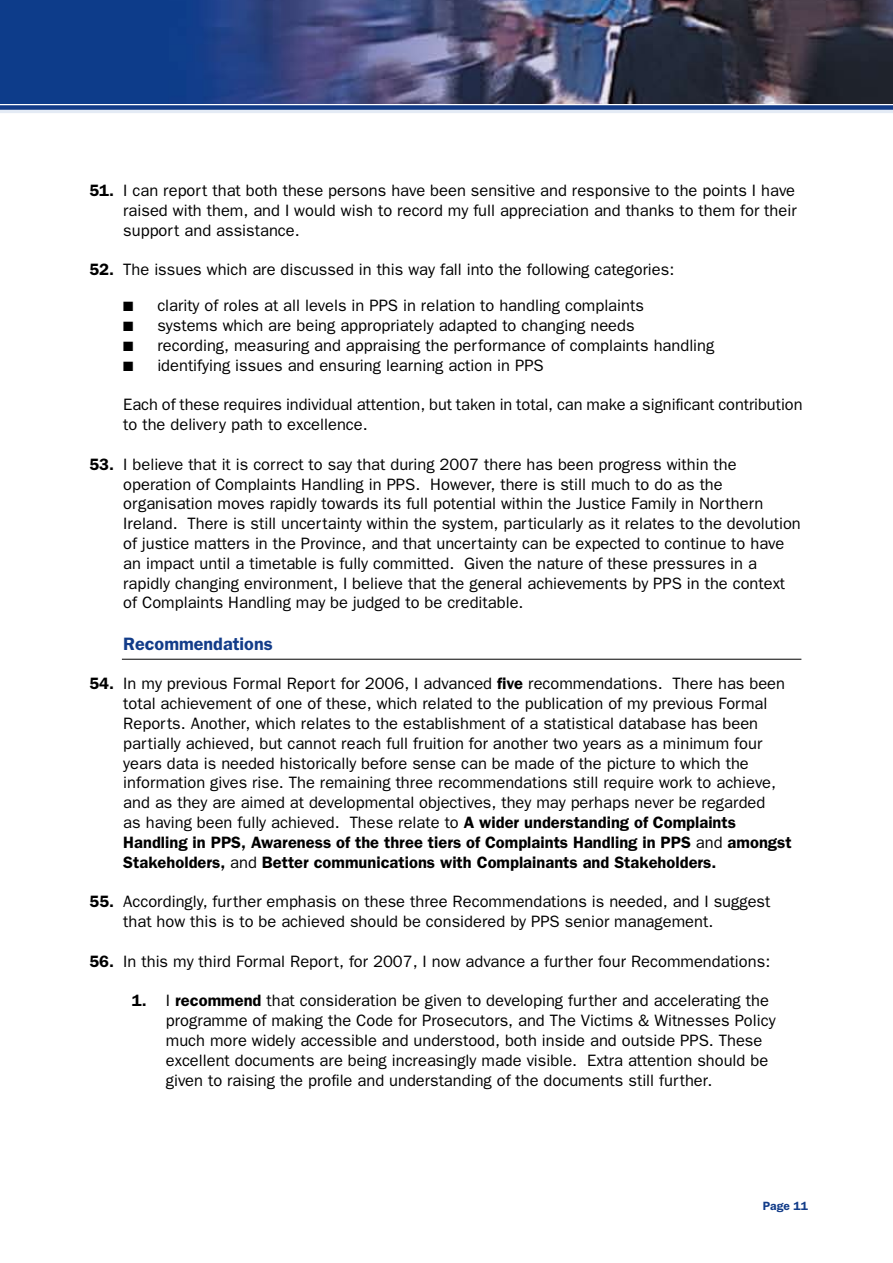
<style>
.page{position:relative;width:893px;height:1263px;background:#fff}
.page>*{position:absolute;margin:0;border:0;box-sizing:border-box;transform-origin:0 0}
.t1{font:600 18px "Franklin Gothic";color:#123c89}
.t2{font:16.5px/19.8px "Franklin Gothic";color:#000}
.t3{font:13.5px "Zapf Dingbats ITC";color:#000}
.t4{font:600 12px "Franklin Gothic";color:#123c89}
.s1{font-weight:600}
</style>
<div class="page">
<hr style="left:0;top:110px;width:893px;height:3px;background:#e4ebf5">
<div style="left:0;top:105px;width:893px;height:5px;background:#123c89"></div>
<hr style="left:122px;top:659px;width:679px;height:1px;background:#000">
<img style="left:0;top:0;width:893px;height:103px">
<p class="t2" style="left:123px;top:180px;width:675px;text-align:justify;text-indent:-34px"><span class="s1">51.</span> I can report that both these persons have been sensitive and responsive to the points I have raised with them, and I would wish to record my full appreciation and thanks to them for their support and assistance.</p>
<p class="t2" style="left:89px;top:260px;width:587px"><span class="s1">52.</span> The issues which are discussed in this way fall into the following categories:</p>
<p class="t3" style="left:123px;top:300px;width:12px">■</p>
<p class="t2" style="left:157px;top:296px;width:488px">clarity of roles at all levels in PPS in relation to handling complaints</p>
<p class="t3" style="left:123px;top:320px;width:12px">■</p>
<p class="t2" style="left:157px;top:315px;width:479px">systems which are being appropriately adapted to changing needs</p>
<p class="t3" style="left:123px;top:340px;width:12px">■</p>
<p class="t2" style="left:157px;top:335px;width:559px">recording, measuring and appraising the performance of complaints handling</p>
<p class="t3" style="left:123px;top:360px;width:12px">■</p>
<p class="t2" style="left:157px;top:355px;width:388px">identifying issues and ensuring learning action in PPS</p>
<p class="t2" style="left:123px;top:395px;width:681px">Each of these requires individual attention, but taken in total, can make a significant contribution to the delivery path to excellence.</p>
<p class="t2" style="left:123px;top:454px;width:679px;text-indent:-34px"><span class="s1">53.</span> I believe that it is correct to say that during 2007 there has been progress within the operation of Complaints Handling in PPS. However, there is still much to do as the organisation moves rapidly towards its full potential within the Justice Family in Northern Ireland. There is still uncertainty within the system, particularly as it relates to the devolution of justice matters in the Province, and that uncertainty can be expected to continue to have an impact until a timetable is fully committed. Given the nature of these pressures in a rapidly changing environment, I believe that the general achievements by PPS in the context of Complaints Handling may be judged to be creditable.</p>
<p class="t1" style="left:123px;top:633px;width:151px">Recommendations</p>
<p class="t2" style="left:123px;top:674px;width:670px;text-indent:-34px"><span class="s1">54.</span> In my previous Formal Report for 2006, I advanced <span class="s1">five</span> recommendations. There has been total achievement of one of these, which related to the publication of my previous Formal Reports. Another, which relates to the establishment of a statistical database has been partially achieved, but cannot reach full fruition for another two years as a minimum four years data is needed historically before sense can be made of the picture to which the information gives rise. The remaining three recommendations still require work to achieve, and as they are aimed at developmental objectives, they may perhaps never be regarded<br>as having been fully achieved. These relate to <span class="s1">A wider understanding of Complaints Handling in PPS, Awareness of the three tiers of Complaints Handling in PPS</span> and <span class="s1">amongst Stakeholders,</span> and <span class="s1">Better communications with Complainants and Stakeholders.</span></p>
<p class="t2" style="left:123px;top:891px;width:649px;text-indent:-34px"><span class="s1">55.</span> Accordingly, further emphasis on these three Recommendations is needed, and I suggest that how this is to be achieved should be considered by PPS senior management.</p>
<p class="t2" style="left:89px;top:951px;width:682px"><span class="s1">56.</span> In this my third Formal Report, for 2007, I now advance a further four Recommendations:</p>
<p class="t2" style="left:166px;top:990px;width:611px;text-indent:-34px"><span class="s1">1.</span> I <span class="s1">recommend</span> that consideration be given to developing further and accelerating the programme of making the Code for Prosecutors, and The Victims &amp; Witnesses Policy much more widely accessible and understood, both inside and outside PPS. These excellent documents are being increasingly made visible. Extra attention should be given to raising the profile and understanding of the documents still further.</p>
<p class="t4" style="left:763px;top:1199px;width:47px">Page 11</p>
</div>
